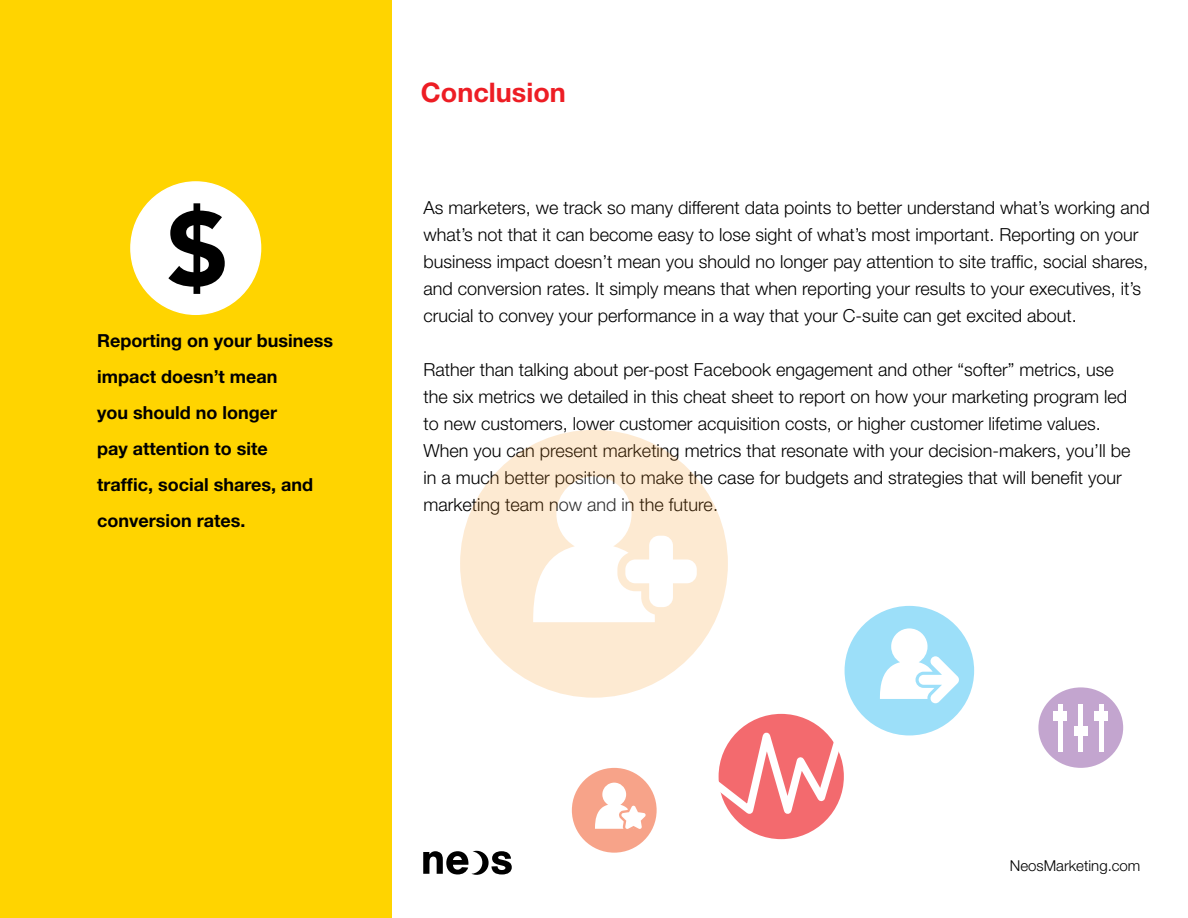
<style>
.page{position:relative;width:1188px;height:918px;background:#fff}
.page>*{position:absolute;margin:0;border:0;box-sizing:border-box;transform-origin:0 0}
.t1{font:700 27px "Helvetica Neue";color:#ed1d24}
.t2{font:300 18px/27px "Helvetica Neue";color:#000}
.t3{font:700 18px/36px "Helvetica Neue";color:#000}
.t4{font:300 15px "Helvetica Neue";color:#000}
</style>
<div class="page">
<div style="left:0;top:0;width:392px;height:918px;background:#ffd400"></div>
<div style="left:460px;top:430px;width:268px;height:268px;background:#fdead2;border-radius:50%"></div>
<svg style="left:533px;top:476px;width:164px;height:146px"></svg>
<div style="left:845px;top:606px;width:129px;height:129px;background:#9cdff9;border-radius:50%"></div>
<svg style="left:880px;top:628px;width:82px;height:76px"></svg>
<div style="left:572px;top:768px;width:85px;height:85px;background:#f7a389;border-radius:50%"></div>
<svg style="left:595px;top:783px;width:53px;height:46px"></svg>
<div style="left:1038px;top:687px;width:85px;height:81px;background:#c3a5cf;border-radius:50%"></div>
<div style="left:1058px;top:704px;width:5px;height:47px;background:#fff"></div>
<hr style="left:1079px;top:704px;width:4px;height:47px;background:#fff">
<hr style="left:1099px;top:704px;width:4px;height:47px;background:#fff">
<div style="left:1054px;top:712px;width:13px;height:9px;background:#fff"></div>
<div style="left:1074px;top:726px;width:13px;height:10px;background:#fff"></div>
<div style="left:1095px;top:712px;width:13px;height:9px;background:#fff"></div>
<svg style="left:718px;top:713px;width:126px;height:126px"></svg>
<div style="left:131px;top:182px;width:130px;height:132px;background:#fff;border-radius:50%"></div>
<svg style="left:168px;top:203px;width:57px;height:91px"></svg>
<svg style="left:423px;top:851px;width:89px;height:24px"></svg>
<p class="t3" style="left:97px;top:322px;width:237px">Reporting on your business impact doesn’t mean<br>you should no longer<br>pay attention to site<br>traffic, social shares, and conversion rates.</p>
<h1 class="t1" style="left:421px;top:76px;width:146px">Conclusion</h1>
<p class="t2" style="left:424px;top:194px;width:728px">As marketers, we track so many different data points to better understand what’s working and what’s not that it can become easy to lose sight of what’s most important. Reporting on your business impact doesn’t mean you should no longer pay attention to site traffic, social shares, and conversion rates. It simply means that when reporting your results to your executives, it’s crucial to convey your performance in a way that your C-suite can get excited about.</p>
<p class="t2" style="left:424px;top:356px;width:708px">Rather than talking about per-post Facebook engagement and other “softer” metrics, use the six metrics we detailed in this cheat sheet to report on how your marketing program led to new customers, lower customer acquisition costs, or higher customer lifetime values.<br>When you can present marketing metrics that resonate with your decision-makers, you’ll be in a much better position to make the case for budgets and strategies that will benefit your marketing team now and in the future.</p>
<p class="t4" style="left:1010px;top:857px;width:132px">NeosMarketing.com</p>
</div>
